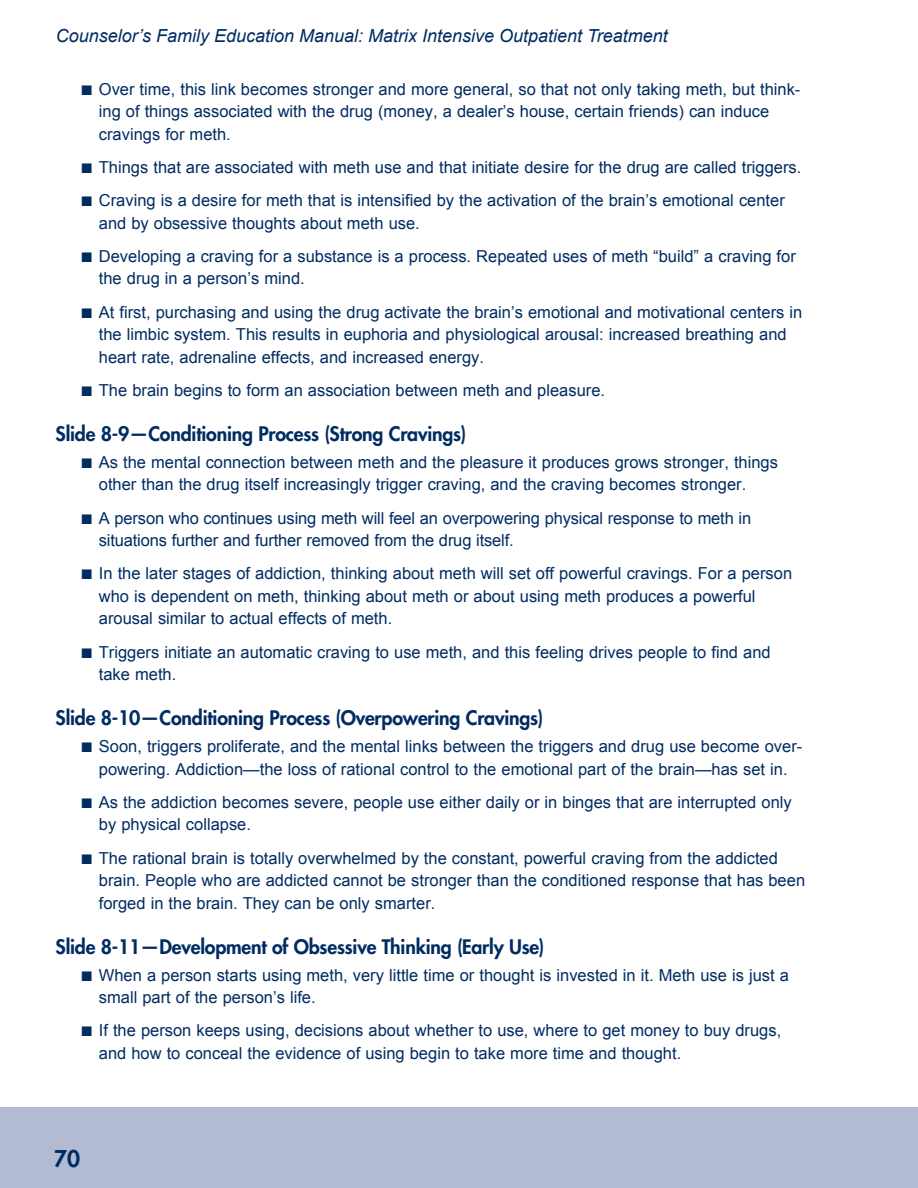
<style>
.page{position:relative;width:918px;height:1188px;background:#fff}
.page>*{position:absolute;margin:0;border:0;box-sizing:border-box;transform-origin:0 0}
.t1{font:800 22.5px "Futura Std";color:#002c62}
.H2_FuturaStd{font:800 19.5px "Futura Std";letter-spacing:-.01em;color:#002c62}
.t2{font:italic 18px "Arial";color:#002c62}
.t3{font:16.5px/22.5px "Arial";color:#002c62}
.s1{font-family:"Times New Roman";font-size:21px}
</style>
<div class="page">
<div style="left:0;top:1107px;width:918px;height:81px;background:#b3bbd3"></div>
<p class="t2" style="left:56px;top:24px;width:614px">Counselor’s Family Education Manual: Matrix Intensive Outpatient Treatment</p>
<p class="t3" style="left:99px;top:78px;width:703px;text-indent:-18px"><span class="s1">■</span> Over time, this link becomes stronger and more general, so that not only taking meth, but think&shy;ing of things associated with the drug (money, a dealer’s house, certain friends) can induce cravings for meth.</p>
<p class="t3" style="left:81px;top:156px;width:722px"><span class="s1">■</span> Things that are associated with meth use and that initiate desire for the drug are called triggers.</p>
<p class="t3" style="left:99px;top:189px;width:688px;text-indent:-18px"><span class="s1">■</span> Craving is a desire for meth that is intensified by the activation of the brain’s emotional center and by obsessive thoughts about meth use.</p>
<p class="t3" style="left:99px;top:245px;width:699px;text-indent:-18px"><span class="s1">■</span> Developing a craving for a substance is a process. Repeated uses of meth “build” a craving for the drug in a person’s mind.</p>
<p class="t3" style="left:99px;top:301px;width:705px;text-indent:-18px"><span class="s1">■</span> At first, purchasing and using the drug activate the brain’s emotional and motivational centers in the limbic system. This results in euphoria and physiological arousal: increased breathing and heart rate, adrenaline effects, and increased energy.</p>
<p class="t3" style="left:81px;top:379px;width:526px"><span class="s1">■</span> The brain begins to form an association between meth and pleasure.</p>
<p class="H2_FuturaStd" style="left:56px;top:422px;width:412px">Slide 8-9—Conditioning Process (Strong Cravings)</p>
<p class="t3" style="left:99px;top:451px;width:681px;text-indent:-18px"><span class="s1">■</span> As the mental connection between meth and the pleasure it produces grows stronger, things other than the drug itself increasingly trigger craving, and the craving becomes stronger.</p>
<p class="t3" style="left:99px;top:507px;width:654px;text-indent:-18px"><span class="s1">■</span> A person who continues using meth will feel an overpowering physical response to meth in situations further and further removed from the drug itself.</p>
<p class="t3" style="left:99px;top:563px;width:695px;text-indent:-18px"><span class="s1">■</span> In the later stages of addiction, thinking about meth will set off powerful cravings. For a person who is dependent on meth, thinking about meth or about using meth produces a powerful arousal similar to actual effects of meth.</p>
<p class="t3" style="left:99px;top:641px;width:673px;text-indent:-18px"><span class="s1">■</span> Triggers initiate an automatic craving to use meth, and this feeling drives people to find and take meth.</p>
<p class="H2_FuturaStd" style="left:56px;top:706px;width:489px">Slide 8-10—Conditioning Process (Overpowering Cravings)</p>
<p class="t3" style="left:81px;top:735px;width:723px;text-align:center"><span class="s1">■</span> Soon, triggers proliferate, and the mental links between the triggers and drug use become over&shy;powering. Addiction—the loss of rational control to the emotional part of the brain—has set in.</p>
<p class="t3" style="left:99px;top:791px;width:694px;text-indent:-18px"><span class="s1">■</span> As the addiction becomes severe, people use either daily or in binges that are interrupted only by physical collapse.</p>
<p class="t3" style="left:99px;top:847px;width:708px;text-indent:-18px"><span class="s1">■</span> The rational brain is totally overwhelmed by the constant, powerful craving from the addicted brain. People who are addicted cannot be stronger than the conditioned response that has been forged in the brain. They can be only smarter.</p>
<p class="H2_FuturaStd" style="left:56px;top:934px;width:490px">Slide 8-11—Development of Obsessive Thinking (Early Use)</p>
<p class="t3" style="left:99px;top:964px;width:692px;text-indent:-18px"><span class="s1">■</span> When a person starts using meth, very little time or thought is invested in it. Meth use is just a small part of the person’s life.</p>
<p class="t3" style="left:99px;top:1019px;width:684px;text-indent:-18px"><span class="s1">■</span> If the person keeps using, decisions about whether to use, where to get money to buy drugs, and how to conceal the evidence of using begin to take more time and thought.</p>
<h1 class="t1" style="left:54px;top:1144px;width:28px">70</h1>
</div>
